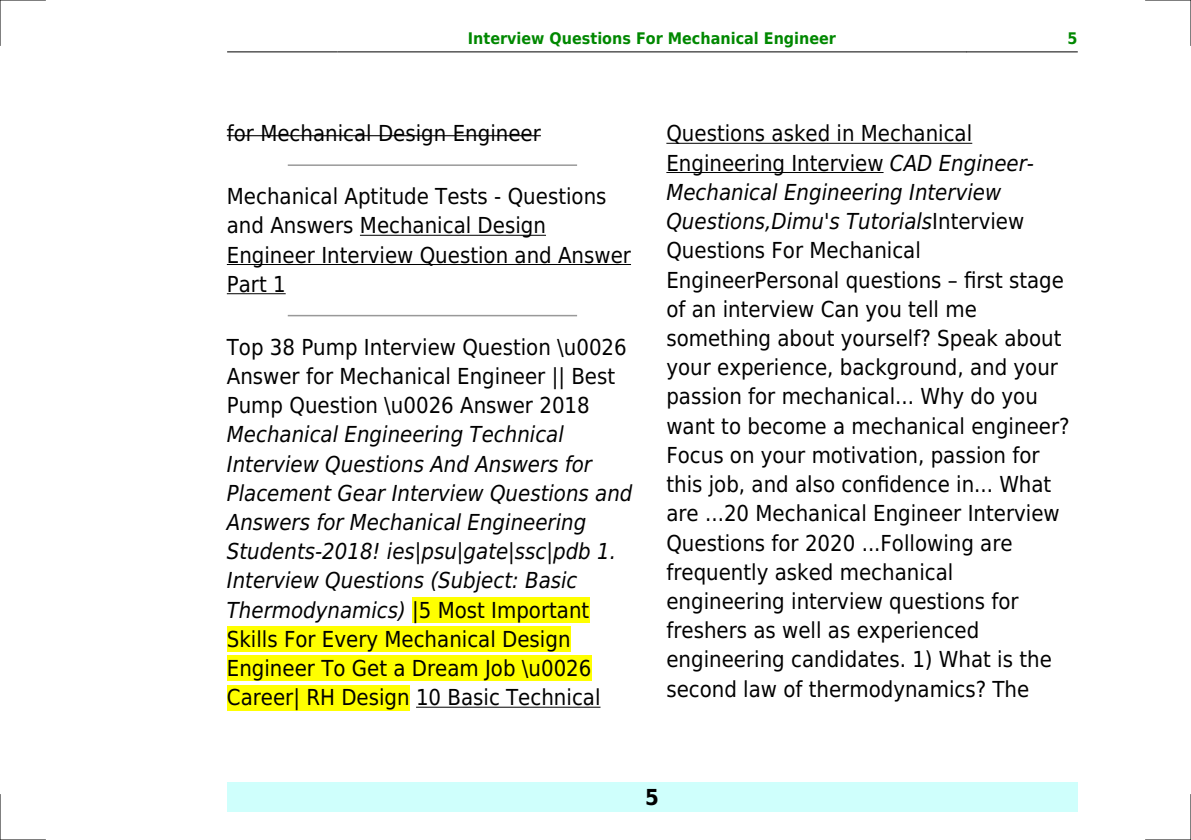
<style>
.page{position:relative;width:1191px;height:840px;background:#fff}
.page>*{position:absolute;margin:0;border:0;box-sizing:border-box;transform-origin:0 0}
.t1{font:22px/29.2px "DejaVu Sans Condensed";color:#000}
.t2{font:italic 22px/29.2px "DejaVu Sans Condensed";color:#000}
.t3{font:700 22px "DejaVu Sans Condensed";color:#000}
.t4{font:700 16px "DejaVu Sans Condensed";color:#080}
.s1{font-style:normal}
.s2{font-style:italic}
</style>
<div class="page">
<hr style="left:227px;top:51px;width:110px;height:1px;background:#000">
<hr style="left:338px;top:51px;width:628px;height:1px;background:#000">
<hr style="left:966px;top:51px;width:111px;height:1px;background:#000">
<div style="left:227px;top:782px;width:850px;height:29px;background:#cffffc"></div>
<hr style="left:227px;top:135px;width:314px;height:1px;background:#000">
<hr style="left:288px;top:164px;width:288px;height:2px;background:#999">
<hr style="left:360px;top:235px;width:186px;height:1px;background:#000">
<hr style="left:227px;top:264px;width:404px;height:1px;background:#000">
<hr style="left:227px;top:293px;width:59px;height:1px;background:#000">
<hr style="left:288px;top:315px;width:288px;height:1px;background:#999">
<div style="left:412px;top:597px;width:177px;height:25px;background:#ff0"></div>
<div style="left:227px;top:626px;width:343px;height:25px;background:#ff0"></div>
<div style="left:227px;top:655px;width:364px;height:26px;background:#ff0"></div>
<div style="left:227px;top:684px;width:183px;height:26px;background:#ff0"></div>
<hr style="left:416px;top:706px;width:184px;height:1px;background:#000">
<hr style="left:666px;top:143px;width:306px;height:1px;background:#000">
<hr style="left:666px;top:172px;width:217px;height:1px;background:#000">
<hr style="left:0;top:0;width:45px;height:1px;background:#000">
<hr style="left:1145px;top:0;width:46px;height:1px;background:#000">
<hr style="left:0;top:839px;width:45px;height:1px;background:#000">
<hr style="left:1145px;top:839px;width:46px;height:1px;background:#000">
<hr style="left:0;top:0;width:1px;height:45px;background:#000">
<hr style="left:0;top:794px;width:1px;height:45px;background:#000">
<hr style="left:1190px;top:0;width:1px;height:45px;background:#000">
<hr style="left:1190px;top:794px;width:1px;height:45px;background:#000">
<p class="t4" style="left:468px;top:29px;width:370px">Interview Questions For Mechanical Engineer</p>
<p class="t4" style="left:1067px;top:29px;width:12px">5</p>
<p class="t1" style="left:227px;top:119px;width:315px">for Mechanical Design Engineer</p>
<p class="t1" style="left:227px;top:182px;width:406px">Mechanical Aptitude Tests - Questions and Answers Mechanical Design<br>Engineer Interview Question and Answer<br>Part 1</p>
<p class="t1" style="left:227px;top:332px;width:401px">Top 38 Pump Interview Question \u0026<br>Answer for Mechanical Engineer || Best<br>Pump Question \u0026 Answer 2018</p>
<p class="t2" style="left:227px;top:420px;width:407px">Mechanical Engineering Technical Interview Questions And Answers for Placement Gear Interview Questions and Answers for Mechanical Engineering Students-2018! ies|psu|gate|ssc|pdb 1.<br>Interview Questions (Subject: Basic Thermodynamics) <span class="s1">|5 Most Important Skills For Every Mechanical Design Engineer To Get a Dream Job \u0026<br>Career| RH Design 10 Basic Technical</span></p>
<p class="t1" style="left:666px;top:119px;width:405px">Questions asked in Mechanical Engineering Interview <span class="s2">CAD Engineer-Mechanical Engineering Interview Questions,Dimu's Tutorials</span>Interview Questions For Mechanical EngineerPersonal questions first stage of an interview Can you tell me something about yourself? Speak about your experience, background, and your passion for mechanical... Why do you want to become a mechanical engineer?<br>Focus on your motivation, passion for this job, and also confidence in... What are ...20 Mechanical Engineer Interview Questions for 2020 ...Following are frequently asked mechanical engineering interview questions for freshers as well as experienced engineering candidates. 1) What is the second law of thermodynamics? The</p>
<p class="t3" style="left:645px;top:783px;width:15px">5</p>
</div>
